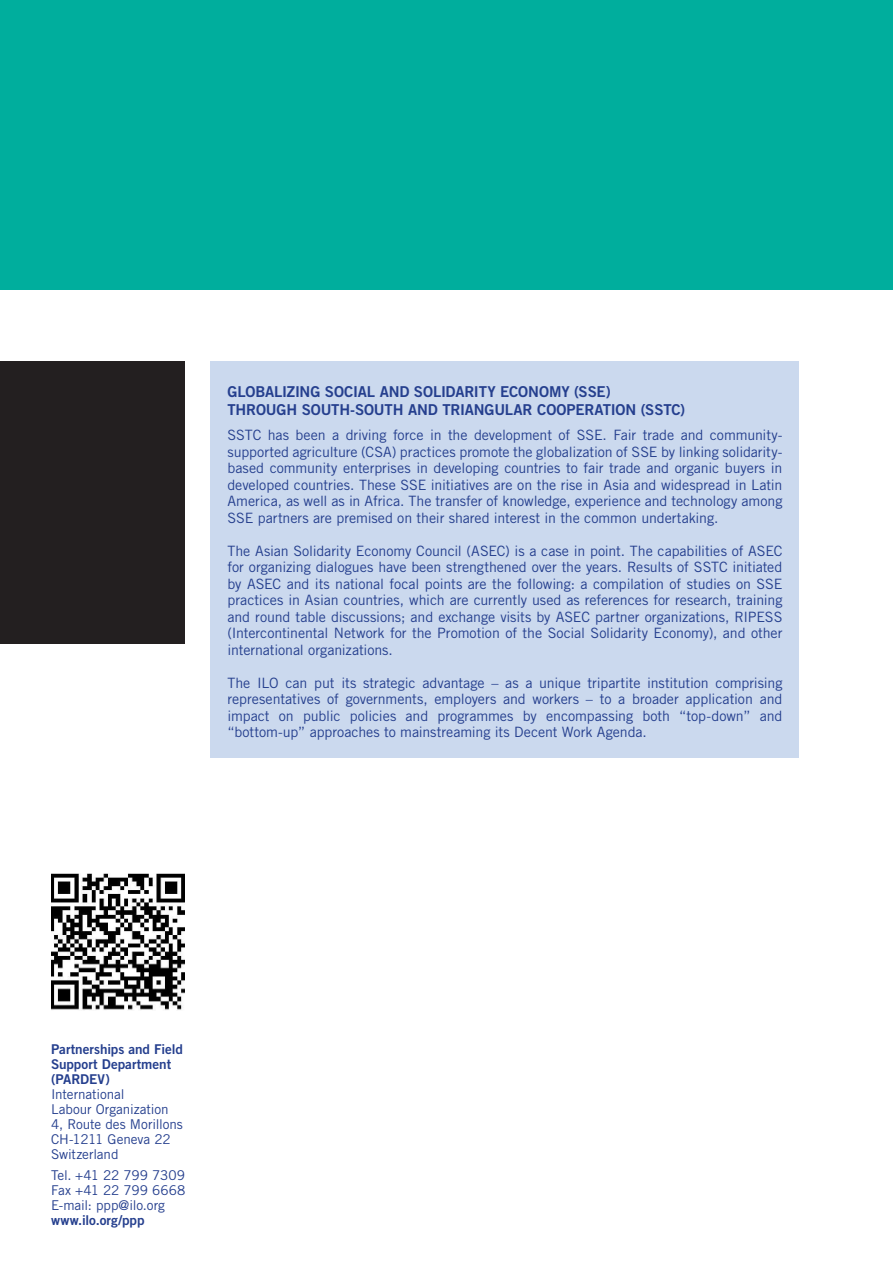
<style>
.page{position:relative;width:893px;height:1263px;background:#fff}
.page>*{position:absolute;margin:0;border:0;box-sizing:border-box;transform-origin:0 0}
.intro{font:15px "Trade Gothic LT Std Bd 2";letter-spacing:-.01em;color:#253f8e}
.body{font:14.25px/16.5px "Trade Gothic LT Std";letter-spacing:-.005em;color:#253f8e;text-align:justify}
.t1{font:13.5px/15px "Trade Gothic LT Std";letter-spacing:-.005em;color:#253f8e}
.t2{font:13.5px/15px "Trade Gothic LT Std Bd 2";color:#253f8e}
</style>
<div class="page">
<img style="left:51px;top:874px;width:134px;height:136px">
<div style="left:0;top:361px;width:185px;height:283px;background:#231f20"></div>
<div style="left:0;top:0;width:893px;height:289px;background:#00ae9d"></div>
<div style="left:210px;top:361px;width:589px;height:396px;background:#cbd9ee"></div>
<p class="intro" style="left:227px;top:383px;width:385px">GLOBALIZING SOCIAL AND SOLIDARITY ECONOMY (SSE)</p>
<p class="intro" style="left:227px;top:401px;width:459px">THROUGH SOUTH-SOUTH AND TRIANGULAR COOPERATION (SSTC)</p>
<p class="body" style="left:227px;top:427px;width:556px">SSTC has been a driving force in the development of SSE. Fair trade and community&shy;supported agriculture (CSA) practices promote the globalization of SSE by linking solidarity&shy;based community enterprises in developing countries to fair trade and organic buyers in developed countries. These SSE initiatives are on the rise in Asia and widespread in Latin America, as well as in Africa. The transfer of knowledge, experience and technology among SSE partners are premised on their shared interest in the common undertaking.</p>
<p class="body" style="left:227px;top:542px;width:556px">The Asian Solidarity Economy Council (ASEC) is a case in point. The capabilities of ASEC for organizing dialogues have been strengthened over the years. Results of SSTC initiated by ASEC and its national focal points are the following: a compilation of studies on SSE practices in Asian countries, which are currently used as references for research, training and round table discussions; and exchange visits by ASEC partner organizations, RIPESS (Intercontinental Network for the Promotion of the Social Solidarity Economy), and other international organizations.</p>
<p class="body" style="left:227px;top:674px;width:556px">The ILO can put its strategic advantage – as a unique tripartite institution comprising representatives of governments, employers and workers – to a broader application and impact on public policies and programmes by encompassing both “top-down” and “bottom-up” approaches to mainstreaming its Decent Work Agenda.</p>
<p class="t2" style="left:51px;top:1041px;width:134px">Partnerships and Field<br>Support Department (PARDEV)</p>
<p class="t1" style="left:51px;top:1086px;width:133px">International<br>Labour Organization<br>4, Route des Morillons<br>CH-1211 Geneva 22<br>Switzerland</p>
<p class="t1" style="left:51px;top:1167px;width:136px;text-align:justify">Tel. +41 22 799 7309<br>Fax +41 22 799 6668<br>E-mail: ppp@ilo.org</p>
<p class="t2" style="left:51px;top:1212px;width:95px">www.ilo.org/ppp</p>
</div>
